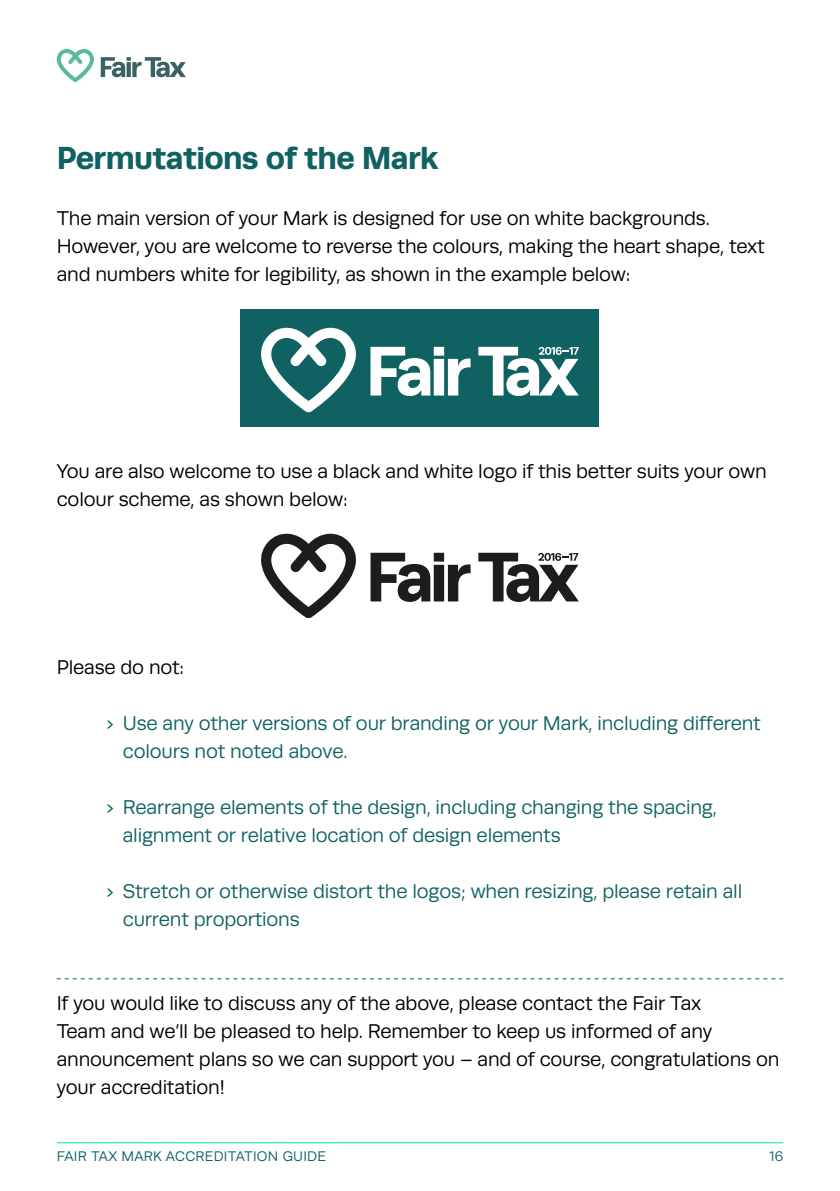
<style>
.page{position:relative;width:840px;height:1191px;background:#fff}
.page>*{position:absolute;margin:0;border:0;box-sizing:border-box;transform-origin:0 0}
.t1{font:700 32px "Runda";letter-spacing:-.02em;color:#106262}
.t2{font:20px/28px "Runda";letter-spacing:-.01em;color:#000}
.t3{font:20px/28px "Runda";letter-spacing:-.01em;color:#106262}
.t4{font:14px "Runda";letter-spacing:.02em;color:#106262}
</style>
<div class="page">
<hr style="left:57px;top:1142px;width:725px;height:1px;background:#00e2a7">
<svg style="left:101px;top:57px;width:85px;height:20px"></svg>
<svg style="left:57px;top:49px;width:37px;height:33px"></svg>
<div style="left:240px;top:309px;width:359px;height:118px;background:#106262"></div>
<svg style="left:370px;top:347px;width:100px;height:49px"></svg>
<svg style="left:261px;top:328px;width:95px;height:84px"></svg>
<svg style="left:478px;top:347px;width:100px;height:49px"></svg>
<svg style="left:370px;top:553px;width:100px;height:49px"></svg>
<svg style="left:478px;top:553px;width:100px;height:49px"></svg>
<svg style="left:261px;top:534px;width:95px;height:83px"></svg>
<svg style="left:57px;top:978px;width:725px;height:1px"></svg>
<h1 class="t1" style="left:57px;top:139px;width:383px">Permutations of the Mark</h1>
<p class="t2" style="left:57px;top:205px;width:709px">The main version of your Mark is designed for use on white backgrounds.<br>However, you are welcome to reverse the colours, making the heart shape, text and numbers white for legibility, as shown in the example below:</p>
<p class="t2" style="left:57px;top:457px;width:711px">You are also welcome to use a black and white logo if this better suits your own colour scheme, as shown below:</p>
<p class="t2" style="left:57px;top:653px;width:129px">Please do not:</p>
<p class="t3" style="left:123px;top:709px;width:639px;text-indent:-17px">› Use any other versions of our branding or your Mark, including different colours not noted above.</p>
<p class="t3" style="left:123px;top:793px;width:595px;text-indent:-17px">› Rearrange elements of the design, including changing the spacing, alignment or relative location of design elements</p>
<p class="t3" style="left:123px;top:877px;width:620px;text-indent:-17px">› Stretch or otherwise distort the logos; when resizing, please retain all current proportions</p>
<p class="t2" style="left:57px;top:989px;width:723px">If you would like to discuss any of the above, please contact the Fair Tax<br>Team and we’ll be pleased to help. Remember to keep us informed of any announcement plans so we can support you – and of course, congratulations on your accreditation!</p>
<p class="t4" style="left:57px;top:1148px;width:271px">FAIR TAX MARK ACCREDITATION GUIDE</p>
<p class="t4" style="left:769px;top:1148px;width:15px">16</p>
</div>
